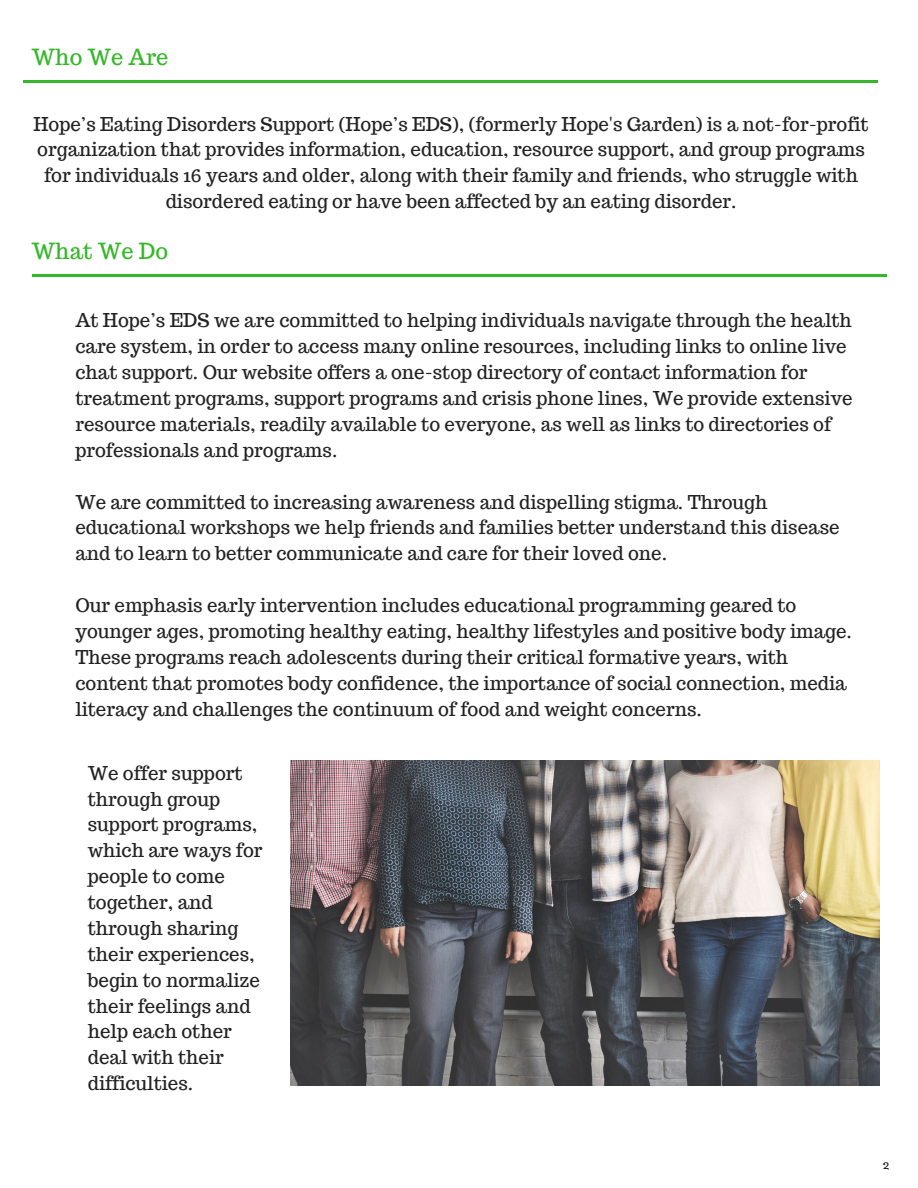
<style>
.page{position:relative;width:918px;height:1188px;background:#fff}
.page>*{position:absolute;margin:0;border:0;box-sizing:border-box;transform-origin:0 0}
.t1{font:21.75px "Trocchi";color:#35b729}
.t2{font:18.75px/25.8px "Trocchi";color:#222}
.t3{font:12.45px "Trocchi";color:#222}
</style>
<div class="page">
<svg style="left:32px;top:274px;width:12px;height:2px"></svg>
<svg style="left:875px;top:274px;width:12px;height:2px"></svg>
<hr style="left:44px;top:274px;width:88px;height:2px;background:#35b729">
<hr style="left:132px;top:274px;width:88px;height:2px;background:#35b729">
<hr style="left:220px;top:274px;width:88px;height:2px;background:#35b729">
<hr style="left:308px;top:274px;width:87px;height:2px;background:#35b729">
<hr style="left:395px;top:274px;width:88px;height:2px;background:#35b729">
<hr style="left:483px;top:274px;width:88px;height:2px;background:#35b729">
<hr style="left:571px;top:274px;width:88px;height:2px;background:#35b729">
<hr style="left:658px;top:274px;width:88px;height:2px;background:#35b729">
<hr style="left:746px;top:274px;width:88px;height:2px;background:#35b729">
<hr style="left:834px;top:274px;width:41px;height:2px;background:#35b729">
<img style="left:290px;top:760px;width:590px;height:326px">
<svg style="left:23px;top:80px;width:12px;height:3px"></svg>
<svg style="left:866px;top:80px;width:12px;height:3px"></svg>
<hr style="left:35px;top:80px;width:88px;height:3px;background:#35b729">
<hr style="left:123px;top:80px;width:88px;height:3px;background:#35b729">
<hr style="left:211px;top:80px;width:88px;height:3px;background:#35b729">
<hr style="left:299px;top:80px;width:87px;height:3px;background:#35b729">
<hr style="left:386px;top:80px;width:88px;height:3px;background:#35b729">
<hr style="left:474px;top:80px;width:88px;height:3px;background:#35b729">
<hr style="left:562px;top:80px;width:88px;height:3px;background:#35b729">
<hr style="left:649px;top:80px;width:88px;height:3px;background:#35b729">
<hr style="left:737px;top:80px;width:88px;height:3px;background:#35b729">
<hr style="left:825px;top:80px;width:41px;height:3px;background:#35b729">
<p class="t1" style="left:32px;top:43px;width:139px">Who We Are</p>
<p class="t2" style="left:33px;top:111px;width:837px;text-align:center">Hope’s Eating Disorders Support (Hope’s EDS), (formerly Hope's Garden) is a not-for-profit organization that provides information, education, resource support, and group programs for individuals 16 years and older, along with their family and friends, who struggle with disordered eating or have been affected by an eating disorder.</p>
<p class="t1" style="left:32px;top:237px;width:138px">What We Do</p>
<p class="t2" style="left:75px;top:308px;width:779px">At Hope’s EDS we are committed to helping individuals navigate through the health care system, in order to access many online resources, including links to online live chat support. Our website offers a one-stop directory of contact information for treatment programs, support programs and crisis phone lines, We provide extensive resource materials, readily available to everyone, as well as links to directories of professionals and programs.</p>
<p class="t2" style="left:75px;top:489px;width:766px">We are committed to increasing awareness and dispelling stigma. Through educational workshops we help friends and families better understand this disease and to learn to better communicate and care for their loved one.</p>
<p class="t2" style="left:75px;top:592px;width:778px">Our emphasis early intervention includes educational programming geared to younger ages, promoting healthy eating, healthy lifestyles and positive body image.<br>These programs reach adolescents during their critical formative years, with content that promotes body confidence, the importance of social connection, media literacy and challenges the continuum of food and weight concerns.</p>
<p class="t2" style="left:88px;top:760px;width:176px">We offer support through group support programs, which are ways for people to come together, and through sharing their experiences, begin to normalize their feelings and help each other deal with their difficulties.</p>
<p class="t3" style="left:883px;top:1156px;width:8px">2</p>
</div>
